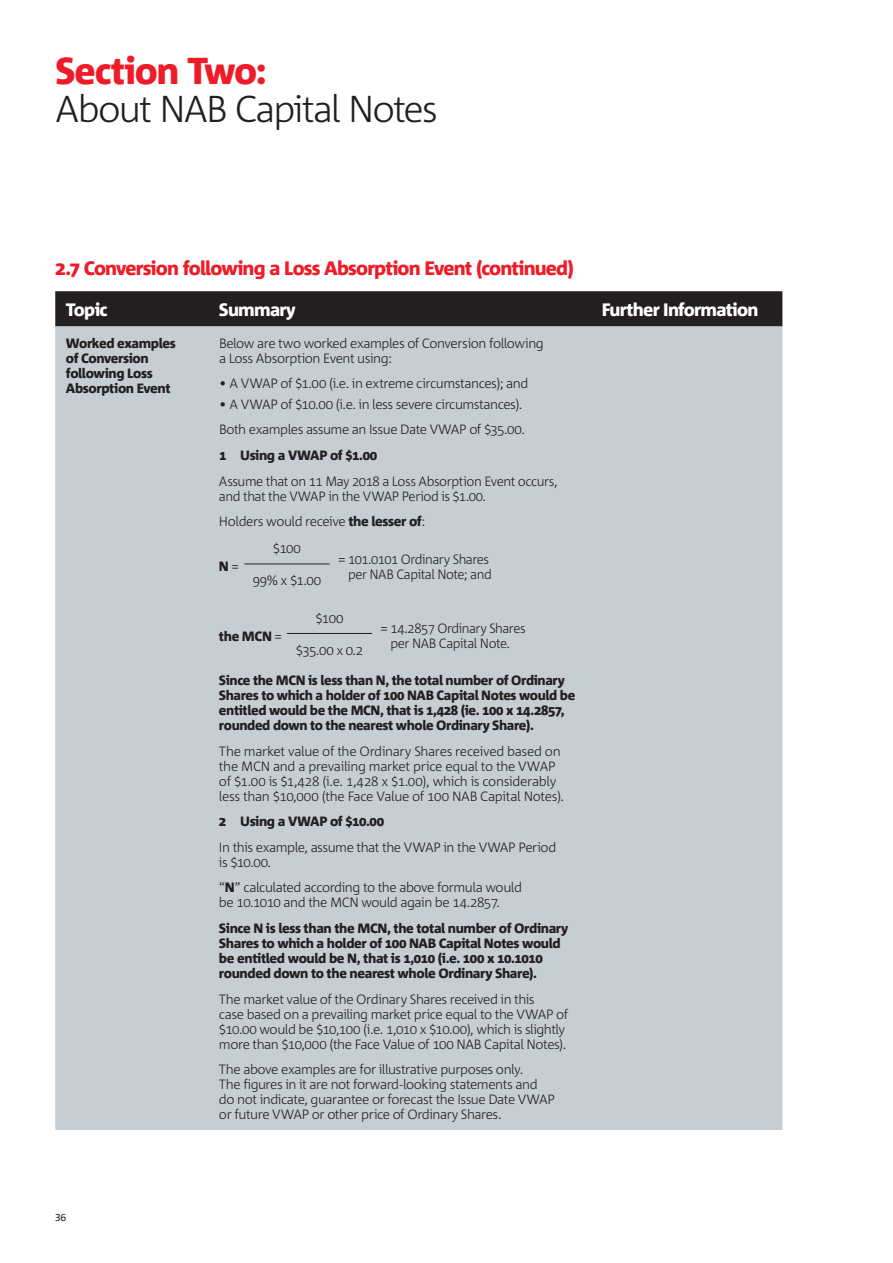
<style>
.page{position:relative;width:893px;height:1263px;background:#fff}
.page>*{position:absolute;margin:0;border:0;box-sizing:border-box;transform-origin:0 0}
.t1{font:300 37.5px "Corpid";letter-spacing:-.05em;color:#231f20}
.t2{font:800 37.5px "Corpid";letter-spacing:-.035em;color:#ee1c28}
.t3{font:800 19.5px "Corpid";letter-spacing:-.04em;color:#ee1c28}
.t4{font:800 18px "Corpid";letter-spacing:-.04em;color:#fff}
.t5{font:300 13.5px/15px "Corpid";letter-spacing:-.035em;color:#231f20}
.t6{font:800 13.5px/15px "Corpid";letter-spacing:-.03em;color:#231f20}
.t7{font:10.5px "Corpid Caps";color:#231f20}
.s1{font-weight:800}
.s2{font-weight:300}
</style>
<div class="page">
<div style="left:55px;top:291px;width:727px;height:35px;background:#231f20"></div>
<div style="left:55px;top:326px;width:727px;height:804px;background:#c6ced4"></div>
<hr style="left:244px;top:563px;width:86px;height:1px;background:#231f20">
<hr style="left:287px;top:633px;width:85px;height:1px;background:#231f20">
<h1 class="t2" style="left:55px;top:51px;width:213px">Section Two:</h1>
<h1 class="t1" style="left:55px;top:88px;width:384px">About NAB Capital Notes</h1>
<h2 class="t3" style="left:55px;top:257px;width:520px">2.7 Conversion following a Loss Absorption Event (continued)</h2>
<h3 class="t4" style="left:66px;top:300px;width:43px">Topic</h3>
<h3 class="t4" style="left:219px;top:300px;width:78px">Summary</h3>
<h3 class="t4" style="left:602px;top:300px;width:158px">Further Information</h3>
<p class="t6" style="left:66px;top:336px;width:111px">Worked examples of Conversion following Loss<br>Absorption Event</p>
<p class="t5" style="left:219px;top:336px;width:326px">Below are two worked examples of Conversion following a Loss Absorption Event using:</p>
<p class="t5" style="left:219px;top:376px;width:311px">• A VWAP of $1.00 (i.e. in extreme circumstances); and</p>
<p class="t5" style="left:219px;top:391px;width:308px;line-height:25.7px">• A VWAP of $10.00 (i.e. in less severe circumstances).<br>Both examples assume an Issue Date VWAP of $35.00.</p>
<p class="t6" style="left:219px;top:448px;width:160px">1 Using a VWAP of $1.00</p>
<p class="t5" style="left:219px;top:473px;width:340px">Assume that on 11 May 2018 a Loss Absorption Event occurs, and that the VWAP in the VWAP Period is $1.00.</p>
<p class="t5" style="left:219px;top:514px;width:208px">Holders would receive <span class="s1">the lesser of</span>:</p>
<p class="t6" style="left:219px;top:559px;width:21px">N <span class="s2">=</span></p>
<p class="t5" style="left:273px;top:541px;width:30px">$100</p>
<p class="t5" style="left:338px;top:552px;width:155px;text-align:right">= 101.0101 Ordinary Shares per NAB Capital Note; and</p>
<p class="t5" style="left:253px;top:573px;width:70px">99% x $1.00</p>
<p class="t7" style="left:55px;top:1212px;width:12px">36</p>
<p class="t5" style="left:315px;top:611px;width:30px">$100</p>
<p class="t5" style="left:381px;top:621px;width:147px;text-align:center">= 14.2857 Ordinary Shares per NAB Capital Note.</p>
<p class="t6" style="left:219px;top:629px;width:64px">the MCN <span class="s2">=</span></p>
<p class="t5" style="left:296px;top:643px;width:69px">$35.00 x 0.2</p>
<p class="t6" style="left:219px;top:673px;width:358px">Since the MCN is less than N, the total number of Ordinary Shares to which a holder of 100 NAB Capital Notes would be entitled would be the MCN, that is 1,428 (ie. 100 x 14.2857, rounded down to the nearest whole Ordinary Share).</p>
<p class="t5" style="left:219px;top:743px;width:347px">The market value of the Ordinary Shares received based on the MCN and a prevailing market price equal to the VWAP of $1.00 is $1,428 (i.e. 1,428 x $1.00), which is considerably less than $10,000 (the Face Value of 100 NAB Capital Notes).</p>
<p class="t6" style="left:219px;top:814px;width:167px">2 Using a VWAP of $10.00</p>
<p class="t5" style="left:219px;top:840px;width:339px">In this example, assume that the VWAP in the VWAP Period is $10.00.</p>
<p class="t5" style="left:219px;top:880px;width:304px">“<span class="s1">N</span>” calculated according to the above formula would be 10.1010 and the MCN would again be 14.2857.</p>
<p class="t6" style="left:219px;top:921px;width:351px">Since N is less than the MCN, the total number of Ordinary Shares to which a holder of 100 NAB Capital Notes would be entitled would be N, that is 1,010 (i.e. 100 x 10.1010 rounded down to the nearest whole Ordinary Share).</p>
<p class="t5" style="left:219px;top:992px;width:351px">The market value of the Ordinary Shares received in this<br>case based on a prevailing market price equal to the VWAP of $10.00 would be $10,100 (i.e. 1,010 x $10.00), which is slightly more than $10,000 (the Face Value of 100 NAB Capital Notes).</p>
<p class="t5" style="left:219px;top:1062px;width:337px">The above examples are for illustrative purposes only.<br>The figures in it are not forward-looking statements and do not indicate, guarantee or forecast the Issue Date VWAP or future VWAP or other price of Ordinary Shares.</p>
</div>
